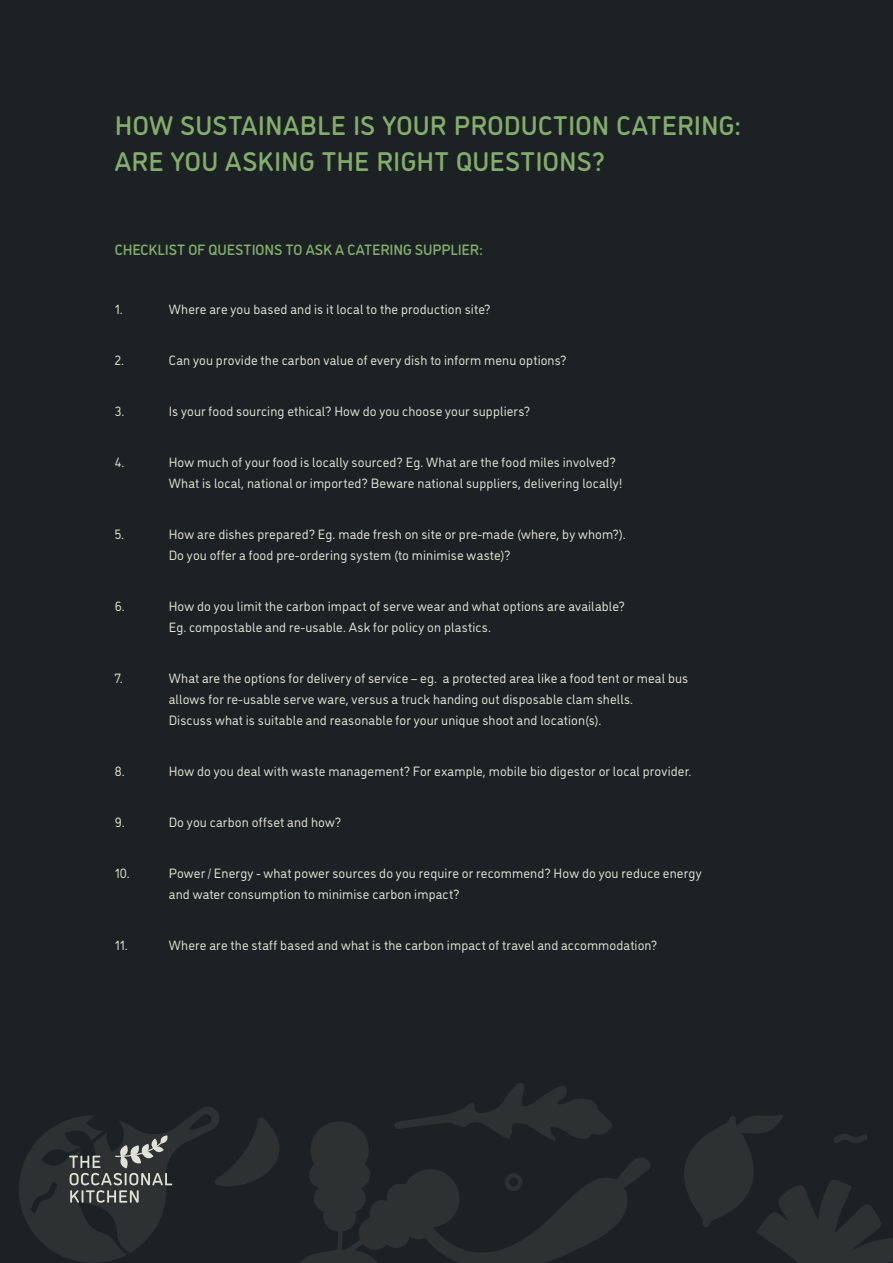
<style>
.page{position:relative;width:893px;height:1263px;background:#1c2224}
.page>*{position:absolute;margin:0;border:0;box-sizing:border-box;transform-origin:0 0}
.t1{font:500 27px/36px "DI Nosaur";letter-spacing:.01em;color:#84ad6c}
.t2{font:500 15px "DI Nosaur";letter-spacing:-.005em;color:#84ad6c}
.t3{font:13.5px/21px "DI Nosaur";letter-spacing:.01em;color:#e1e2d7}
</style>
<div class="page">
<svg style="left:684px;top:1115px;width:209px;height:148px"></svg>
<svg style="left:300px;top:1083px;width:350px;height:180px"></svg>
<svg style="left:19px;top:1107px;width:260px;height:156px"></svg>
<p class="t1" style="left:115px;top:106px;width:628px">HOW SUSTAINABLE IS YOUR PRODUCTION CATERING:<br>ARE YOU ASKING THE RIGHT QUESTIONS?</p>
<p class="t2" style="left:115px;top:239px;width:369px">CHECKLIST OF QUESTIONS TO ASK A CATERING SUPPLIER:</p>
<p class="t3" style="left:115px;top:298px;width:10px">1.</p>
<p class="t3" style="left:169px;top:298px;width:323px">Where are you based and is it local to the production site?</p>
<p class="t3" style="left:115px;top:349px;width:11px">2.</p>
<p class="t3" style="left:169px;top:349px;width:399px">Can you provide the carbon value of every dish to inform menu options?</p>
<p class="t3" style="left:115px;top:400px;width:11px">3.</p>
<p class="t3" style="left:169px;top:400px;width:363px">Is your food sourcing ethical? How do you choose your suppliers?</p>
<p class="t3" style="left:115px;top:451px;width:11px">4.</p>
<p class="t3" style="left:169px;top:451px;width:455px">How much of your food is locally sourced? Eg. What are the food miles involved?<br>What is local, national or imported? Beware national suppliers, delivering locally!</p>
<p class="t3" style="left:115px;top:523px;width:11px">5.</p>
<p class="t3" style="left:169px;top:523px;width:458px">How are dishes prepared? Eg. made fresh on site or pre-made (where, by whom?).<br>Do you offer a food pre-ordering system (to minimise waste)?</p>
<p class="t3" style="left:115px;top:595px;width:11px">6.</p>
<p class="t3" style="left:169px;top:595px;width:457px">How do you limit the carbon impact of serve wear and what options are available?<br>Eg. compostable and re-usable. Ask for policy on plastics.</p>
<p class="t3" style="left:115px;top:667px;width:9px">7.</p>
<p class="t3" style="left:169px;top:667px;width:521px">What are the options for delivery of service – eg. a protected area like a food tent or meal bus allows for re-usable serve ware, versus a truck handing out disposable clam shells.<br>Discuss what is suitable and reasonable for your unique shoot and location(s).</p>
<p class="t3" style="left:115px;top:760px;width:11px">8.</p>
<p class="t3" style="left:169px;top:760px;width:524px">How do you deal with waste management? For example, mobile bio digestor or local provider.</p>
<p class="t3" style="left:115px;top:811px;width:11px">9.</p>
<p class="t3" style="left:169px;top:811px;width:174px">Do you carbon offset and how?</p>
<p class="t3" style="left:115px;top:862px;width:17px">10.</p>
<p class="t3" style="left:169px;top:862px;width:534px">Power / Energy - what power sources do you require or recommend? How do you reduce energy and water consumption to minimise carbon impact?</p>
<p class="t3" style="left:115px;top:934px;width:15px">11.</p>
<p class="t3" style="left:169px;top:934px;width:490px">Where are the staff based and what is the carbon impact of travel and accommodation?</p>
</div>
